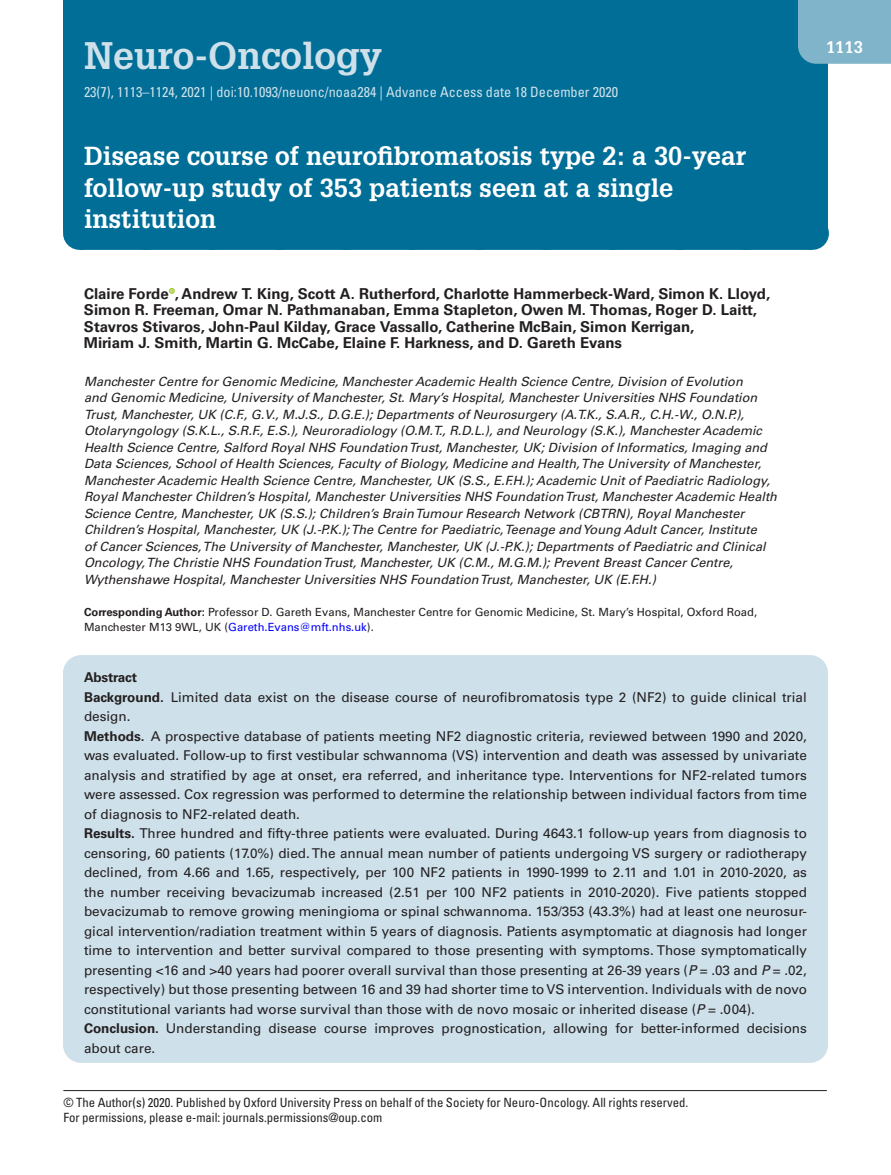
<style>
.page{position:relative;width:891px;height:1175px;background:#fff}
.page>*{position:absolute;margin:0;border:0;box-sizing:border-box;transform-origin:0 0}
.t1{font:700 37.5px "Glypha LT Std";color:#cee0ea}
.t2{font:700 25.5px/31.5px "Glypha LT Std";color:#fff}
.t3{font:700 16.5px "Glypha LT Std";color:#fff}
.t4{font:700 15px/16.5px "Univers LT Std";color:#231f20}
.t5{font:condensed 14.25px "Univers LT Std";color:#cee0ea}
.t6{font:13.5px/19.5px "Univers LT Std";color:#231f20}
.t7{font:italic 12.75px/16.5px "Univers LT Std";color:#231f20}
.t8{font:condensed 12.75px/15px "Univers LT Std";color:#231f20}
.t9{font:11.25px/15px "Univers LT Std";color:#231f20}
.s1{font-weight:700}
.s2{color:#00f}
.s3{font-style:italic}
</style>
<div class="page">
<div style="left:63px;top:0;width:765px;height:166px;background:#006e96"></div>
<div style="left:798px;top:0;width:93px;height:64px;background:#7fb4ca"></div>
<div style="left:63px;top:655px;width:765px;height:407px;background:#cee0ea;border-radius:18px"></div>
<hr style="left:63px;top:1090px;width:764px;height:1px;background:#231f20">
<div style="left:63px;top:164px;width:765px;height:67px;background:#006e96"></div>
<div style="left:80px;top:217px;width:732px;height:33px;background:#006e96"></div>
<svg style="left:148px;top:249px;width:630px;height:1px"></svg>
<hr style="left:812px;top:217px;width:1px;height:33px;background:#006e96">
<svg style="left:169px;top:288px;width:6px;height:6px"></svg>
<h1 class="t1" style="left:84px;top:32px;width:299px">Neuro-Oncology</h1>
<p class="t5" style="left:84px;top:83px;width:536px">23(7), 1113–1124, 2021 | doi:10.1093/neuonc/noaa284 | Advance Access date 18 December 2020</p>
<h2 class="t2" style="left:84px;top:140px;width:664px">Disease course of neurofibromatosis type 2: a 30-year follow-up study of 353 patients seen at a single institution</h2>
<p class="t3" style="left:826px;top:37px;width:38px">1113</p>
<p class="t4" style="left:84px;top:285px;width:688px">Claire Forde , Andrew T. King, Scott A. Rutherford, Charlotte Hammerbeck-Ward, Simon K. Lloyd, Simon R. Freeman, Omar N. Pathmanaban, Emma Stapleton, Owen M. Thomas, Roger D. Laitt, Stavros Stivaros, John-Paul Kilday, Grace Vassallo, Catherine McBain, Simon Kerrigan,<br>Miriam J. Smith, Martin G. McCabe, Elaine F. Harkness, and D. Gareth Evans</p>
<p class="t7" style="left:84px;top:373px;width:695px">Manchester Centre for Genomic Medicine, Manchester Academic Health Science Centre, Division of Evolution<br>and Genomic Medicine, University of Manchester, St. Mary’s Hospital, Manchester Universities NHS Foundation Trust, Manchester, UK (C.F., G.V., M.J.S., D.G.E.); Departments of Neurosurgery (A.T.K., S.A.R., C.H.-W., O.N.P.), Otolaryngology (S.K.L., S.R.F., E.S.), Neuroradiology (O.M.T., R.D.L.), and Neurology (S.K.), Manchester Academic Health Science Centre, Salford Royal NHS Foundation Trust, Manchester, UK; Division of Informatics, Imaging and Data Sciences, School of Health Sciences, Faculty of Biology, Medicine and Health, The University of Manchester, Manchester Academic Health Science Centre, Manchester, UK (S.S., E.F.H.); Academic Unit of Paediatric Radiology, Royal Manchester Children’s Hospital, Manchester Universities NHS Foundation Trust, Manchester Academic Health Science Centre, Manchester, UK (S.S.); Children’s Brain Tumour Research Network (CBTRN), Royal Manchester Children’s Hospital, Manchester, UK (J.-P.K.); The Centre for Paediatric, Teenage and Young Adult Cancer, Institute<br>of Cancer Sciences, The University of Manchester, Manchester, UK (J.-P.K.); Departments of Paediatric and Clinical Oncology, The Christie NHS Foundation Trust, Manchester, UK (C.M., M.G.M.); Prevent Breast Cancer Centre, Wythenshawe Hospital, Manchester Universities NHS Foundation Trust, Manchester, UK (E.F.H.)</p>
<p class="t9" style="left:84px;top:605px;width:675px"><span class="s1">Corresponding Author:</span> Professor D. Gareth Evans, Manchester Centre for Genomic Medicine, St. Mary’s Hospital, Oxford Road,<br>Manchester M13 9WL, UK (<span class="s2">Gareth.Evans@mft.nhs.uk</span>).</p>
<p class="t6" style="left:84px;top:668px;width:725px"><span class="s1">Abstract<br>Background.</span> Limited data exist on the disease course of neurofibromatosis type 2 (NF2) to guide clinical trial design.<br><span class="s1">Methods.</span> A prospective database of patients meeting NF2 diagnostic criteria, reviewed between 1990 and 2020, was evaluated. Follow-up to first vestibular schwannoma (VS) intervention and death was assessed by univariate analysis and stratified by age at onset, era referred, and inheritance type. Interventions for NF2-related tumors were assessed. Cox regression was performed to determine the relationship between individual factors from time of diagnosis to NF2-related death.<br><span class="s1">Results.</span> Three hundred and fifty-three patients were evaluated. During 4643.1 follow-up years from diagnosis to censoring, 60 patients (17.0%) died. The annual mean number of patients undergoing VS surgery or radiotherapy declined, from 4.66 and 1.65, respectively, per 100 NF2 patients in 1990-1999 to 2.11 and 1.01 in 2010-2020, as the number receiving bevacizumab increased (2.51 per 100 NF2 patients in 2010-2020). Five patients stopped bevacizumab to remove growing meningioma or spinal schwannoma. 153/353 (43.3%) had at least one neurosur&shy;gical intervention/radiation treatment within 5 years of diagnosis. Patients asymptomatic at diagnosis had longer time to intervention and better survival compared to those presenting with symptoms. Those symptomatically presenting &lt;16 and &gt;40 years had poorer overall survival than those presenting at 26-39 years (<span class="s3">P</span> = .03 and <span class="s3">P</span> = .02, respectively) but those presenting between 16 and 39 had shorter time to VS intervention. Individuals with de novo constitutional variants had worse survival than those with de novo mosaic or inherited disease (<span class="s3">P</span> = .004).<br><span class="s1">Conclusion.</span> Understanding disease course improves prognostication, allowing for better-informed decisions about care.</p>
<p class="t8" style="left:63px;top:1095px;width:626px">© The Author(s) 2020. Published by Oxford University Press on behalf of the Society for Neuro-Oncology. All rights reserved.<br>For permissions, please e-mail: journals.permissions@oup.com</p>
</div>
